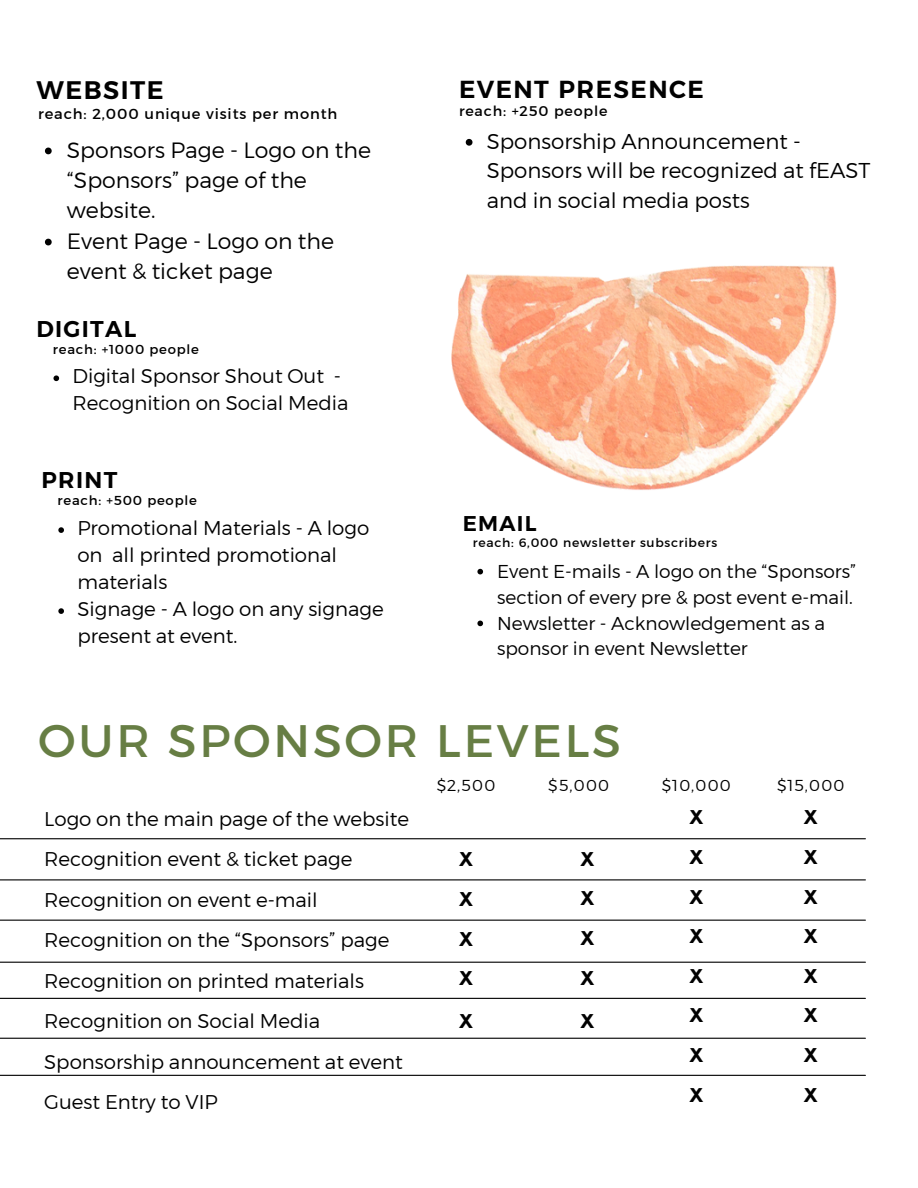
<style>
.page{position:relative;width:918px;height:1188px;background:#fff}
.page>*{position:absolute;margin:0;border:0;box-sizing:border-box;transform-origin:0 0}
.t1{font:46.35px "Kief Montaser Regular";letter-spacing:.06em;color:#677e44}
.t2{font:700 25.2px "Kief Montaser Semi";letter-spacing:.06em;color:#010101}
.t3{font:700 24.45px "Kief Montaser Semi";letter-spacing:.06em;color:#010101}
.t4{font:700 22.65px "Kief Montaser Semi";letter-spacing:.06em;color:#010101}
.t5{font:22.05px/30.3px "Kief Montaser Light";color:#010101}
.t6{font:21.3px/29.2px "Kief Montaser Light";color:#010101}
.t7{font:700 21.3px "Kief Montaser Semi";letter-spacing:.06em;color:#010101}
.t8{font:19.8px/27px "Kief Montaser Light";color:#010101}
.t9{font:700 19.8px "Kollektif";color:#010101}
.t10{font:18.6px/25.8px "Kief Montaser Light";color:#010101}
.t11{font:15.75px "Kief Montaser Light";letter-spacing:.06em;color:#010101}
.t12{font:14.7px "Kief Montaser Regular";letter-spacing:.06em;color:#010101}
.t13{font:14.25px "Kief Montaser Regular";letter-spacing:.06em;color:#010101}
.t14{font:13.2px "Kief Montaser Regular";letter-spacing:.06em;color:#010101}
.t15{font:12.3px "Kief Montaser Regular";letter-spacing:.06em;color:#010101}
</style>
<div class="page">
<hr style="left:0;top:838px;width:865px;height:1px;background:#000">
<hr style="left:0;top:879px;width:865px;height:1px;background:#000">
<hr style="left:0;top:920px;width:865px;height:1px;background:#000">
<hr style="left:0;top:962px;width:865px;height:1px;background:#000">
<hr style="left:0;top:998px;width:865px;height:1px;background:#000">
<hr style="left:0;top:1038px;width:865px;height:1px;background:#000">
<hr style="left:0;top:1075px;width:865px;height:1px;background:#000">
<img style="left:452px;top:265px;width:385px;height:225px">
<svg style="left:45px;top:148px;width:7px;height:6px"></svg>
<svg style="left:45px;top:239px;width:7px;height:6px"></svg>
<svg style="left:477px;top:569px;width:6px;height:5px"></svg>
<svg style="left:477px;top:621px;width:6px;height:5px"></svg>
<svg style="left:58px;top:527px;width:6px;height:6px"></svg>
<svg style="left:58px;top:608px;width:6px;height:6px"></svg>
<svg style="left:466px;top:139px;width:6px;height:7px"></svg>
<svg style="left:53px;top:375px;width:6px;height:6px"></svg>
<p class="t2" style="left:36px;top:74px;width:129px">WEBSITE</p>
<p class="t12" style="left:38px;top:104px;width:301px">reach: 2,000 unique visits per month</p>
<p class="t5" style="left:67px;top:135px;width:306px">Sponsors Page - Logo on the “Sponsors” page of the website.</p>
<p class="t5" style="left:67px;top:226px;width:269px">Event Page - Logo on the event &amp; ticket page</p>
<p class="t4" style="left:36px;top:315px;width:101px">DIGITAL</p>
<p class="t14" style="left:53px;top:341px;width:148px">reach: +1000 people</p>
<p class="t8" style="left:72px;top:363px;width:277px">Digital Sponsor Shout Out -<br>Recognition on Social Media</p>
<p class="t4" style="left:42px;top:466px;width:77px">PRINT</p>
<p class="t14" style="left:58px;top:493px;width:141px">reach: +500 people</p>
<p class="t8" style="left:77px;top:515px;width:293px">Promotional Materials - A logo on all printed promotional materials</p>
<p class="t8" style="left:77px;top:596px;width:308px">Signage - A logo on any signage present at event.</p>
<p class="t3" style="left:459px;top:74px;width:246px">EVENT PRESENCE</p>
<p class="t13" style="left:459px;top:102px;width:150px">reach: +250 people</p>
<p class="t6" style="left:487px;top:127px;width:385px">Sponsorship Announcement -<br>Sponsors will be recognized at fEAST and in social media posts</p>
<p class="t7" style="left:463px;top:511px;width:75px">EMAIL</p>
<p class="t15" style="left:473px;top:535px;width:246px">reach: 6,000 newsletter subscribers</p>
<p class="t10" style="left:497px;top:558px;width:361px">Event E-mails - A logo on the “Sponsors” section of every pre &amp; post event e-mail.</p>
<p class="t10" style="left:497px;top:610px;width:329px">Newsletter - Acknowledgement as a sponsor in event Newsletter</p>
<p class="t1" style="left:38px;top:712px;width:584px">OUR SPONSOR LEVELS</p>
<p class="t8" style="left:44px;top:805px;width:367px">Logo on the main page of the website</p>
<p class="t8" style="left:44px;top:846px;width:310px">Recognition event &amp; ticket page</p>
<p class="t8" style="left:44px;top:886px;width:275px">Recognition on event e-mail</p>
<p class="t8" style="left:44px;top:927px;width:347px">Recognition on the “Sponsors” page</p>
<p class="t8" style="left:44px;top:967px;width:321px">Recognition on printed materials</p>
<p class="t8" style="left:44px;top:1008px;width:277px">Recognition on Social Media</p>
<p class="t8" style="left:44px;top:1048px;width:360px">Sponsorship announcement at event</p>
<p class="t8" style="left:44px;top:1089px;width:175px">Guest Entry to VIP</p>
<p class="t11" style="left:437px;top:775px;width:60px">$2,500</p>
<p class="t11" style="left:548px;top:775px;width:62px">$5,000</p>
<p class="t11" style="left:662px;top:775px;width:71px">$10,000</p>
<p class="t11" style="left:777px;top:775px;width:69px">$15,000</p>
<p class="t9" style="left:458px;top:850px;width:17px">X</p>
<p class="t9" style="left:458px;top:890px;width:17px">X</p>
<p class="t9" style="left:458px;top:930px;width:17px">X</p>
<p class="t9" style="left:458px;top:969px;width:17px">X</p>
<p class="t9" style="left:458px;top:1012px;width:17px">X</p>
<p class="t9" style="left:580px;top:850px;width:17px">X</p>
<p class="t9" style="left:580px;top:889px;width:17px">X</p>
<p class="t9" style="left:580px;top:929px;width:17px">X</p>
<p class="t9" style="left:580px;top:968px;width:17px">X</p>
<p class="t9" style="left:580px;top:1012px;width:17px">X</p>
<p class="t9" style="left:689px;top:808px;width:17px">X</p>
<p class="t9" style="left:689px;top:848px;width:17px">X</p>
<p class="t9" style="left:689px;top:888px;width:17px">X</p>
<p class="t9" style="left:689px;top:927px;width:17px">X</p>
<p class="t9" style="left:689px;top:967px;width:17px">X</p>
<p class="t9" style="left:689px;top:1006px;width:17px">X</p>
<p class="t9" style="left:689px;top:1046px;width:17px">X</p>
<p class="t9" style="left:689px;top:1086px;width:17px">X</p>
<p class="t9" style="left:803px;top:808px;width:17px">X</p>
<p class="t9" style="left:803px;top:848px;width:17px">X</p>
<p class="t9" style="left:803px;top:888px;width:17px">X</p>
<p class="t9" style="left:803px;top:927px;width:17px">X</p>
<p class="t9" style="left:803px;top:967px;width:17px">X</p>
<p class="t9" style="left:803px;top:1006px;width:17px">X</p>
<p class="t9" style="left:803px;top:1046px;width:17px">X</p>
<p class="t9" style="left:803px;top:1086px;width:17px">X</p>
</div>
